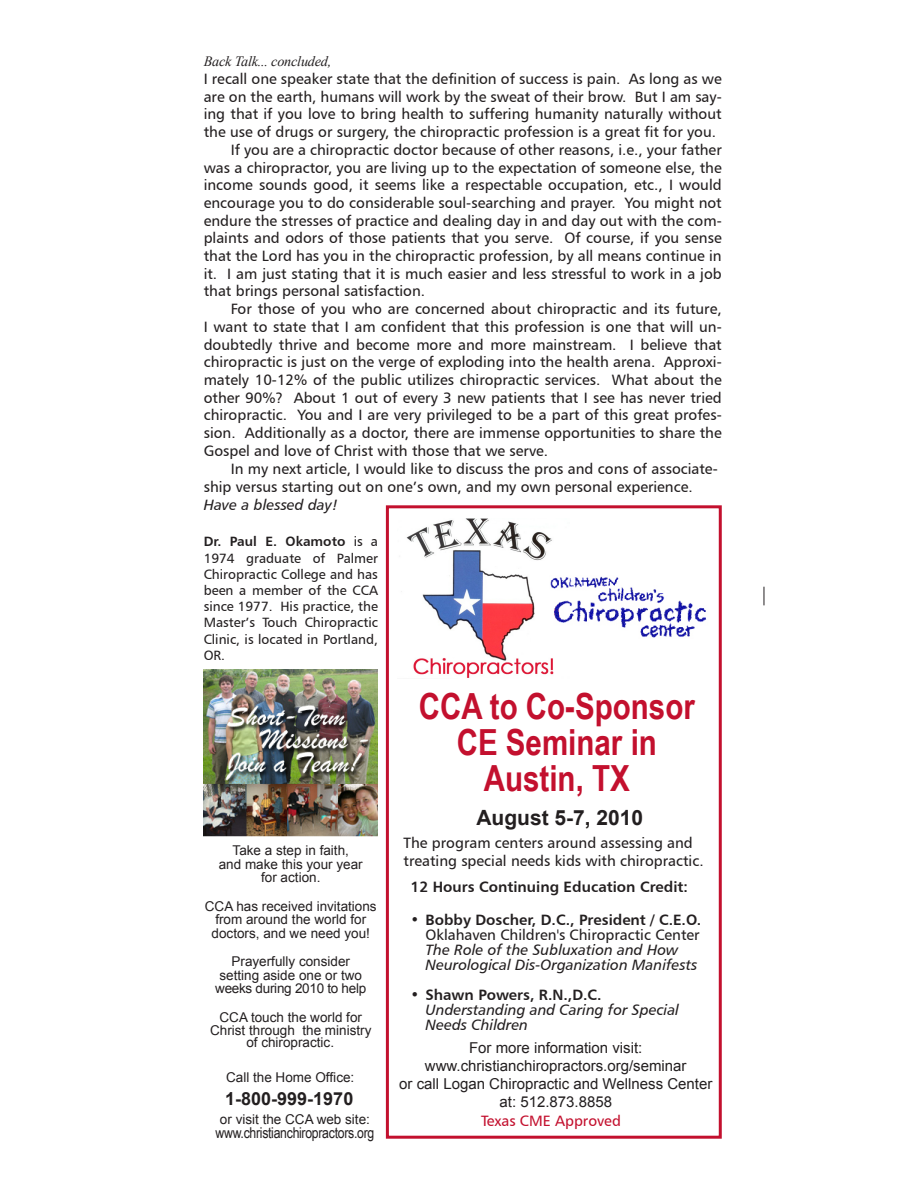
<style>
.page{position:relative;width:918px;height:1188px;background:#fff}
.page>*{position:absolute;margin:0;border:0;box-sizing:border-box;transform-origin:0 0}
.t1{font:700 36px "Arial Narrow";color:#c3102e}
.t2{font:700 21px "Arial";color:#231f20}
.heading_2{font:700 18px "Arial";color:#231f20}
.t3{font:15px/17.7px "Humanist 777 BT Roman B";color:#231f20;text-align:justify}
.t4{font:15px/18px "Arial";color:#231f20;text-align:center}
.t5{font:15px/15px "Humanist 777 BT Italic B";color:#231f20}
.t6{font:15px "Humanist 777 BT Bold B";color:#231f20}
.t7{font:15px "Arial Narrow";letter-spacing:-.02em;color:#231f20}
.t8{font:15px "Humanist 777 BT Roman B";color:#c3102e}
.t9{font:italic 14.25px "Times New Roman";letter-spacing:-.015em;color:#231f20}
.t10{font:13.5px/16.2px "Humanist 777 BT Roman B";color:#231f20;text-align:justify}
.heading_2-2{font:13.5px/13.5px "Arial";color:#231f20;text-align:center}
.heading_1{font:13.5px/13.5px "Arial";color:#231f20;text-align:center}
.s1{font-size:15px}
.s2{font-family:"Humanist 777 BT Italic B"}
.s3{font-family:"Humanist 777 BT Bold B"}
</style>
<div class="page">
<div style="left:386px;top:505px;width:336px;height:634px;border:3px solid #c3102e"></div>
<img style="left:401px;top:519px;width:153px;height:159px">
<svg style="left:764px;top:587px;width:1px;height:18px"></svg>
<img style="left:549px;top:575px;width:158px;height:63px">
<img style="left:204px;top:670px;width:174px;height:167px">
<p class="t9" style="left:204px;top:51px;width:129px">Back Talk... concluded<span class="s1">,</span></p>
<p class="t3" style="left:204px;top:70px;width:520px">I recall one speaker state that the definition of success is pain. As long as we are on the earth, humans will work by the sweat of their brow. But I am say&shy;ing that if you love to bring health to suffering humanity naturally without the use of drugs or surgery, the chiropractic profession is a great fit for you.</p>
<p class="t3" style="left:204px;top:140px;width:520px;text-indent:27px">If you are a chiropractic doctor because of other reasons, i.e., your father was a chiropractor, you are living up to the expectation of someone else, the income sounds good, it seems like a respectable occupation, etc., I would encourage you to do considerable soul-searching and prayer. You might not endure the stresses of practice and dealing day in and day out with the com&shy;plaints and odors of those patients that you serve. Of course, if you sense that the Lord has you in the chiropractic profession, by all means continue in it. I am just stating that it is much easier and less stressful to work in a job that brings personal satisfaction.</p>
<p class="t3" style="left:204px;top:300px;width:520px;text-indent:27px">For those of you who are concerned about chiropractic and its future, I want to state that I am confident that this profession is one that will un&shy;doubtedly thrive and become more and more mainstream. I believe that chiropractic is just on the verge of exploding into the health arena. Approxi&shy;mately 10-12% of the public utilizes chiropractic services. What about the other 90%? About 1 out of every 3 new patients that I see has never tried chiropractic. You and I are very privileged to be a part of this great profes&shy;sion. Additionally as a doctor, there are immense opportunities to share the Gospel and love of Christ with those that we serve.</p>
<p class="t3" style="left:204px;top:460px;width:516px;text-align:left;text-indent:27px">In my next article, I would like to discuss the pros and cons of associate&shy;ship versus starting out on one’s own, and my own personal experience.<br><span class="s2">Have a blessed day!</span></p>
<p class="t10" style="left:204px;top:533px;width:176px"><span class="s3">Dr. Paul E. Okamoto</span> is a 1974 graduate of Palmer Chiropractic College and has been a member of the CCA since 1977. His practice, the Master’s Touch Chiropractic Clinic, is located in Portland, OR.</p>
<p class="heading_1" style="left:219px;top:844px;width:146px">Take a step in faith,<br>and make this your year for action.</p>
<p class="heading_1" style="left:205px;top:900px;width:173px">CCA has received invitations from around the world for doctors, and we need you!</p>
<p class="heading_2-2" style="left:215px;top:955px;width:153px">Prayerfully consider setting aside one or two weeks during 2010 to help</p>
<p class="heading_2-2" style="left:210px;top:1011px;width:163px">CCA touch the world for<br>Christ through the ministry</p>
<p class="heading_2-2" style="left:246px;top:1036px;width:89px">of chiropractic.</p>
<p class="heading_2-2" style="left:226px;top:1071px;width:130px">Call the Home Office:</p>
<p class="heading_1" style="left:220px;top:1113px;width:152px">or visit the CCA web site:</p>
<p class="t7" style="left:216px;top:1122px;width:160px">www.christianchiropractors.org</p>
<p class="heading_2" style="left:225px;top:1086px;width:130px">1-800-999-1970</p>
<p class="t1" style="left:419px;top:679px;width:278px">CCA to Co-Sponsor</p>
<p class="t1" style="left:457px;top:715px;width:202px">CE Seminar in</p>
<p class="t1" style="left:484px;top:751px;width:147px">Austin, TX</p>
<p class="t3" style="left:404px;top:833px;width:302px">The program centers around assessing and treating special needs kids with chiropractic.</p>
<p class="t2" style="left:476px;top:804px;width:168px">August 5-7, 2010</p>
<p class="t6" style="left:411px;top:877px;width:279px">12 Hours Continuing Education Credit:</p>
<p class="t6" style="left:411px;top:910px;width:292px">• Bobby Doscher, D.C., President / C.E.O.</p>
<p class="t3" style="left:426px;top:925px;width:276px">Oklahaven Children's Chiropractic Center</p>
<p class="t5" style="left:426px;top:941px;width:254px">The Role of the Subluxation and How</p>
<p class="t5" style="left:426px;top:956px;width:273px">Neurological Dis-Organization Manifests</p>
<p class="t6" style="left:411px;top:985px;width:193px">• Shawn Powers, R.N.,D.C.</p>
<p class="t5" style="left:426px;top:1001px;width:255px">Understanding and Caring for Special<br>Needs Children</p>
<p class="t4" style="left:469px;top:1039px;width:175px">For more information visit:</p>
<p class="t4" style="left:425px;top:1057px;width:263px">www.christianchiropractors.org/seminar</p>
<p class="t4" style="left:399px;top:1075px;width:315px">or call Logan Chiropractic and Wellness Center at: 512.873.8858</p>
<p class="t8" style="left:481px;top:1111px;width:141px">Texas CME Approved</p>
</div>
